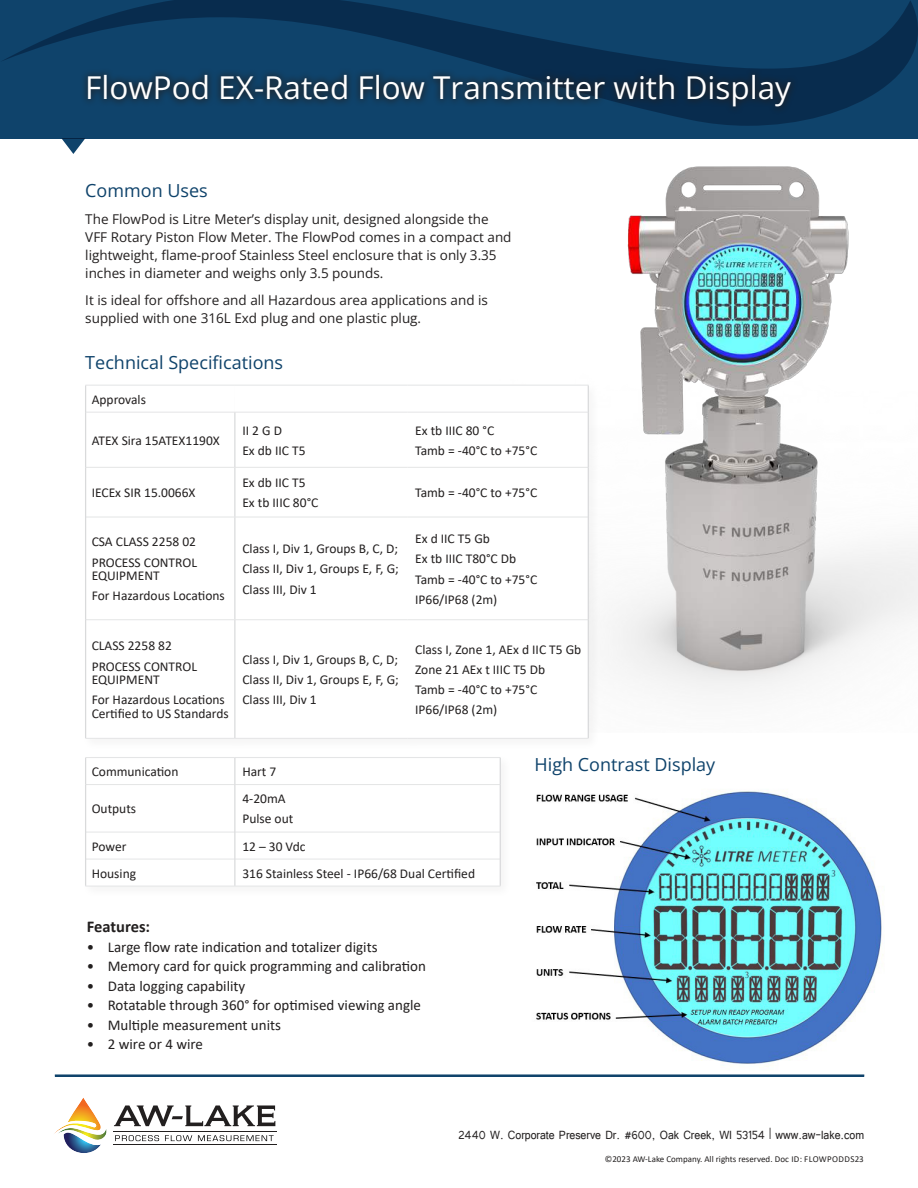
<style>
.page{position:relative;width:918px;height:1188px;background:#fff}
.page>*{position:absolute;margin:0;border:0;box-sizing:border-box;transform-origin:0 0}
.t1{font:31.5px "Open Sans";color:#fff}
.t2{font:18px "Open Sans";color:#0f436b}
.t3{font:700 16.5px "Calibri";color:#221f1f}
.t4{font:15px "Calibri";color:#221f1f}
.t5{font:15px "Tunga";color:#221f1f;scale:.9 1}
.t6{font:13.5px/20.2px "Calibri";color:#221f1f}
.t7{font:13.5px/18px "Open Sans";color:#221f1f}
.t8{font:9px "Calibri";color:#221f1f}
</style>
<div class="page">
<svg style="left:62px;top:138px;width:23px;height:16px"></svg>
<svg style="left:0;top:0;width:918px;height:138px;background:#0d3d64"></svg>
<img style="left:64px;top:1140px;width:37px;height:13px">
<img style="left:54px;top:1098px;width:47px;height:36px">
<img style="left:57px;top:1128px;width:50px;height:12px">
<svg style="left:114px;top:1105px;width:161px;height:21px"></svg>
<hr style="left:113px;top:1131px;width:164px;height:1px;background:#221f1f">
<hr style="left:113px;top:1144px;width:164px;height:1px;background:#221f1f">
<svg style="left:115px;top:1135px;width:44px;height:6px"></svg>
<svg style="left:165px;top:1135px;width:27px;height:6px"></svg>
<svg style="left:198px;top:1135px;width:76px;height:6px"></svg>
<div style="left:55px;top:1075px;width:809px;height:1px;border:1px solid #0f436b"></div>
<img style="left:612px;top:166px;width:306px;height:527px">
<hr style="left:85px;top:757px;width:150px;height:1px;background:#e4e5e6">
<hr style="left:235px;top:757px;width:266px;height:1px;background:#e4e5e6">
<hr style="left:85px;top:886px;width:150px;height:1px;background:#e4e5e6">
<hr style="left:235px;top:886px;width:266px;height:1px;background:#e4e5e6">
<svg style="left:85px;top:758px;width:416px;height:128px"></svg>
<svg style="left:86px;top:411px;width:149px;height:327px"></svg>
<hr style="left:86px;top:467px;width:149px;height:1px;background:#e4e5e6">
<hr style="left:86px;top:517px;width:149px;height:1px;background:#e4e5e6">
<hr style="left:86px;top:619px;width:149px;height:1px;background:#e4e5e6">
<hr style="left:85px;top:738px;width:150px;height:1px;background:#e4e5e6">
<hr style="left:85px;top:412px;width:1px;height:55px;background:#d1d2d4">
<hr style="left:85px;top:467px;width:1px;height:50px;background:#d1d2d4">
<hr style="left:85px;top:517px;width:1px;height:103px;background:#d1d2d4">
<hr style="left:85px;top:620px;width:1px;height:118px;background:#d1d2d4">
<hr style="left:85px;top:385px;width:150px;height:1px;background:#e4e5e6">
<hr style="left:235px;top:385px;width:173px;height:1px;background:#e4e5e6">
<hr style="left:408px;top:385px;width:181px;height:1px;background:#e4e5e6">
<hr style="left:86px;top:412px;width:149px;height:1px;background:#e4e5e6">
<svg style="left:85px;top:386px;width:1px;height:26px"></svg>
<svg style="left:588px;top:386px;width:1px;height:26px"></svg>
<hr style="left:235px;top:412px;width:173px;height:1px;background:#e4e5e6">
<hr style="left:408px;top:412px;width:180px;height:1px;background:#e4e5e6">
<hr style="left:235px;top:467px;width:173px;height:1px;background:#e4e5e6">
<hr style="left:408px;top:467px;width:180px;height:1px;background:#e4e5e6">
<hr style="left:235px;top:517px;width:173px;height:1px;background:#e4e5e6">
<hr style="left:408px;top:517px;width:180px;height:1px;background:#e4e5e6">
<hr style="left:235px;top:619px;width:173px;height:1px;background:#e4e5e6">
<hr style="left:408px;top:619px;width:180px;height:1px;background:#e4e5e6">
<hr style="left:235px;top:738px;width:173px;height:1px;background:#e4e5e6">
<hr style="left:408px;top:738px;width:181px;height:1px;background:#e4e5e6">
<hr style="left:235px;top:413px;width:1px;height:54px;background:#d1d2d4">
<hr style="left:588px;top:412px;width:1px;height:55px;background:#d1d2d4">
<hr style="left:235px;top:468px;width:1px;height:49px;background:#d1d2d4">
<hr style="left:588px;top:467px;width:1px;height:50px;background:#d1d2d4">
<hr style="left:235px;top:517px;width:1px;height:102px;background:#d1d2d4">
<hr style="left:588px;top:517px;width:1px;height:103px;background:#d1d2d4">
<hr style="left:235px;top:620px;width:1px;height:118px;background:#d1d2d4">
<hr style="left:588px;top:620px;width:1px;height:118px;background:#d1d2d4">
<img style="left:536px;top:790px;width:347px;height:277px">
<div style="left:80px;top:67px;width:718px;height:48px;background:#221f1f;opacity:.75"></div>
<h1 class="t1" style="left:85px;top:66px;width:707px">FlowPod EX-Rated Flow Transmitter with Display</h1>
<h2 class="t2" style="left:85px;top:183px;width:124px">Common Uses</h2>
<p class="t7" style="left:85px;top:212px;width:428px">The FlowPod is Litre Meter’s display unit, designed alongside the VFF Rotary Piston Flow Meter. The FlowPod comes in a compact and lightweight, flame-proof Stainless Steel enclosure that is only 3.35 inches in diameter and weighs only 3.5 pounds.</p>
<p class="t7" style="left:85px;top:291px;width:404px">It is ideal for offshore and all Hazardous area applications and is supplied with one 316L Exd plug and one plastic plug.</p>
<h2 class="t2" style="left:85px;top:356px;width:199px">Technical Specifications</h2>
<p class="t6" style="left:92px;top:390px;width:56px">Approvals</p>
<p class="t6" style="left:92px;top:431px;width:130px">ATEX Sira 15ATEX1190X</p>
<p class="t6" style="left:242px;top:421px;width:65px">II 2 G D<br>Ex db IIC T5</p>
<p class="t6" style="left:415px;top:421px;width:124px">Ex tb IIIC 80 °C<br>Tamb = -40°C to +75°C</p>
<p class="t6" style="left:92px;top:483px;width:105px">IECEx SIR 15.0066X</p>
<p class="t6" style="left:242px;top:473px;width:78px">Ex db IIC T5<br>Ex tb IIIC 80°C</p>
<p class="t6" style="left:415px;top:483px;width:124px">Tamb = -40°C to +75°C</p>
<p class="t6" style="left:92px;top:533px;width:107px">CSA CLASS 2258 02<br>PROCESS CONTROL</p>
<p class="t6" style="left:92px;top:566px;width:135px">EQUIPMENT<br>For Hazardous Locations</p>
<p class="t6" style="left:242px;top:539px;width:158px;text-align:justify">Class I, Div 1, Groups B, C, D; Class II, Div 1, Groups E, F, G; Class III, Div 1</p>
<p class="t6" style="left:415px;top:529px;width:124px">Ex d IIC T5 Gb<br>Ex tb IIIC T80°C Db<br>Tamb = -40°C to +75°C<br>IP66/IP68 (2m)</p>
<p class="t6" style="left:92px;top:637px;width:107px">CLASS 2258 82<br>PROCESS CONTROL</p>
<p class="t6" style="left:92px;top:670px;width:135px">EQUIPMENT<br>For Hazardous Locations</p>
<p class="t6" style="left:92px;top:703px;width:139px">Certified to US Standards</p>
<p class="t6" style="left:242px;top:650px;width:158px;text-align:justify">Class I, Div 1, Groups B, C, D; Class II, Div 1, Groups E, F, G; Class III, Div 1</p>
<p class="t6" style="left:415px;top:640px;width:168px">Class I, Zone 1, AEx d IIC T5 Gb<br>Zone 21 AEx t IIIC T5 Db<br>Tamb = -40°C to +75°C<br>IP66/IP68 (2m)</p>
<p class="t6" style="left:92px;top:761px;width:88px">Communication</p>
<p class="t6" style="left:242px;top:762px;width:36px">Hart 7</p>
<p class="t6" style="left:92px;top:800px;width:46px">Outputs</p>
<p class="t6" style="left:242px;top:789px;width:52px">4-20mA<br>Pulse out</p>
<p class="t6" style="left:92px;top:837px;width:36px">Power</p>
<p class="t6" style="left:242px;top:837px;width:65px">12 – 30 Vdc</p>
<p class="t6" style="left:92px;top:864px;width:46px">Housing</p>
<p class="t6" style="left:242px;top:863px;width:234px">316 Stainless Steel - IP66/68 Dual Certified</p>
<p class="t3" style="left:87px;top:917px;width:65px">Features:</p>
<p class="t4" style="left:87px;top:941px;width:292px">• Large flow rate indication and totalizer digits</p>
<p class="t4" style="left:87px;top:960px;width:341px">• Memory card for quick programming and calibration</p>
<p class="t4" style="left:87px;top:980px;width:160px">• Data logging capability</p>
<p class="t4" style="left:87px;top:999px;width:336px">• Rotatable through 360° for optimised viewing angle</p>
<p class="t4" style="left:87px;top:1019px;width:196px">• Multiple measurement units</p>
<p class="t4" style="left:87px;top:1038px;width:118px">• 2 wire or 4 wire</p>
<h2 class="t2" style="left:535px;top:757px;width:182px">High Contrast Display</h2>
<p class="t5" style="left:458px;top:1128px;width:452px">2440 W. Corporate Preserve Dr. #600, Oak Creek, WI 53154 | www.aw-lake.com</p>
<p class="t8" style="left:605px;top:1155px;width:260px">©2023 AW-Lake Company. All rights reserved. Doc ID: FLOWPODDS23</p>
</div>
